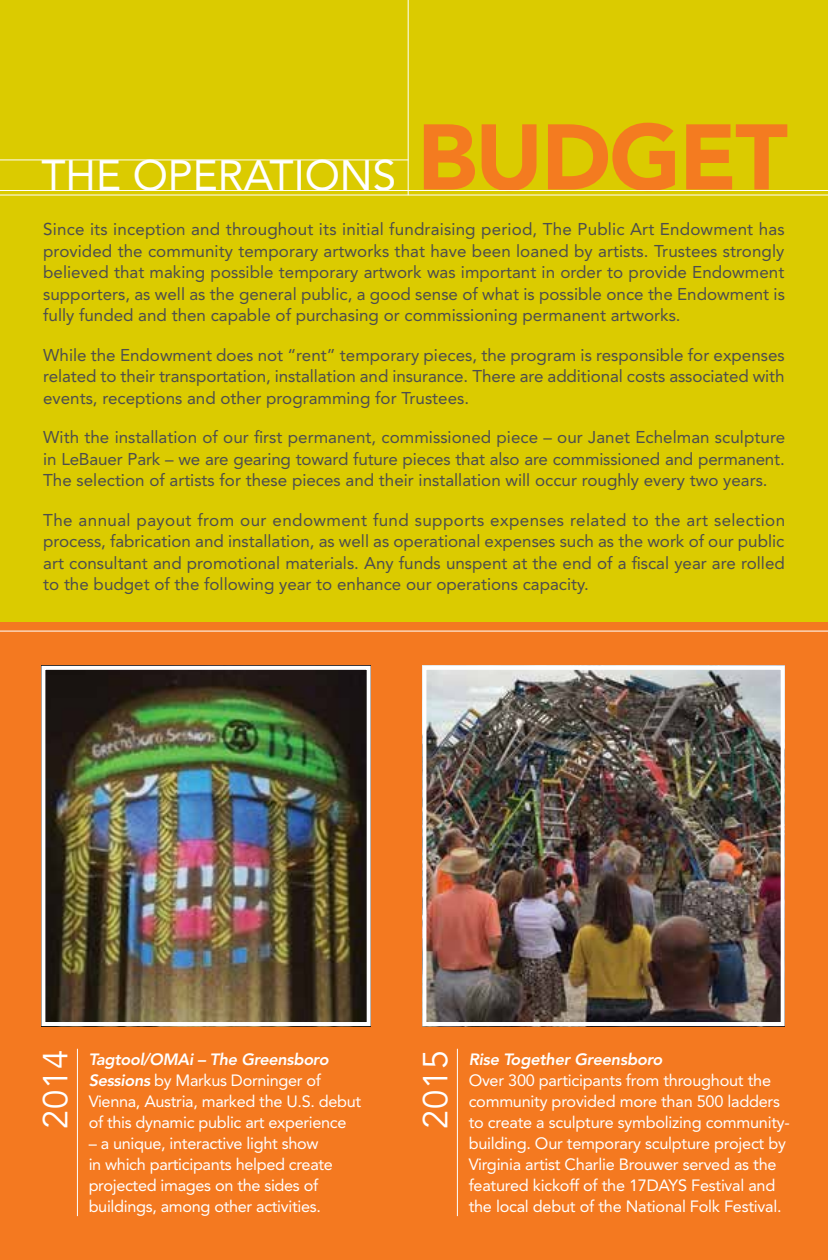
<style>
.page{position:relative;width:828px;height:1260px;background:#fff}
.page>*{position:absolute;margin:0;border:0;box-sizing:border-box;transform-origin:0 0}
.t1{font:42.2px "Avenir";color:#fff}
.t2{font:34.4px "Avenir";letter-spacing:.025em;color:#fff}
.t3{font:17px/21.6px "Avenir";color:#4d4d4f;text-align:justify}
.t4{font:16.2px/21px "Avenir";letter-spacing:-.015em;color:#fff}
.t5{font:italic 800 16.2px "Avenir";letter-spacing:-.015em;color:#fff}
.s1{font-weight:900;font-size:92px;color:#f47b20}
.s2{font-weight:800;font-style:italic}
</style>
<div class="page">
<div style="left:0;top:0;width:828px;height:725px;background:#dbcb00"></div>
<div style="left:0;top:623px;width:828px;height:637px;background:#f47920"></div>
<hr style="left:0;top:631px;width:828px;height:1px;background:#fff">
<img style="left:427px;top:671px;width:353px;height:350px">
<div style="left:422px;top:666px;width:363px;height:360px;border:4px solid #fff"></div>
<img style="left:46px;top:671px;width:320px;height:350px">
<div style="left:41px;top:666px;width:330px;height:360px;border:4px solid #fff"></div>
<hr style="left:0;top:190px;width:828px;height:1px;background:#fff">
<hr style="left:0;top:160px;width:408px;height:1px;background:#fff">
<hr style="left:0;top:195px;width:828px;height:1px;background:#fff">
<hr style="left:408px;top:0;width:1px;height:195px;background:#fff">
<hr style="left:457px;top:1049px;width:1px;height:167px;background:#fff">
<hr style="left:77px;top:1049px;width:1px;height:167px;background:#fff">
<h1 class="t1" style="left:41px;top:151px;width:748px">THE OPERATIONS <span class="s1">BUDGET</span></h1>
<p class="t3" style="left:43px;top:218px;width:743px">Since its inception and throughout its initial fundraising period, The Public Art Endowment has provided the community temporary artworks that have been loaned by artists. Trustees strongly believed that making possible temporary artwork was important in order to provide Endowment supporters, as well as the general public, a good sense of what is possible once the Endowment is fully funded and then capable of purchasing or commissioning permanent artworks.</p>
<p class="t3" style="left:43px;top:344px;width:743px">While the Endowment does not “rent” temporary pieces, the program is responsible for expenses related to their transportation, installation and insurance. There are additional costs associated with events, receptions and other programming for Trustees.</p>
<p class="t3" style="left:43px;top:426px;width:743px">With the installation of our first permanent, commissioned piece – our Janet Echelman sculpture in LeBauer Park – we are gearing toward future pieces that also are commissioned and permanent.<br>The selection of artists for these pieces and their installation will occur roughly every two years.</p>
<p class="t3" style="left:43px;top:509px;width:744px">The annual payout from our endowment fund supports expenses related to the art selection process, fabrication and installation, as well as operational expenses such as the work of our public art consultant and promotional materials. Any funds unspent at the end of a fiscal year are rolled to the budget of the following year to enhance our operations capacity.</p>
<h2 class="t2" style="left:36px;top:1129px;width:81px;rotate:-90deg">2014</h2>
<h2 class="t2" style="left:416px;top:1129px;width:81px;rotate:-90deg">2015</h2>
<p class="t4" style="left:89px;top:1049px;width:274px"><span class="s2">Tagtool/OMAi – The Greensboro Sessions</span> by Markus Dorninger of Vienna, Austria, marked the U.S. debut of this dynamic public art experience</p>
<p class="t4" style="left:89px;top:1133px;width:246px">– a unique, interactive light show in which participants helped create projected images on the sides of buildings, among other activities.</p>
<p class="t5" style="left:469px;top:1050px;width:195px">Rise Together Greensboro</p>
<p class="t4" style="left:469px;top:1070px;width:323px">Over 300 participants from throughout the community provided more than 500 ladders to create a sculpture symbolizing community&shy;building. Our temporary sculpture project by Virginia artist Charlie Brouwer served as the featured kickoff of the 17DAYS Festival and the local debut of the National Folk Festival.</p>
</div>
